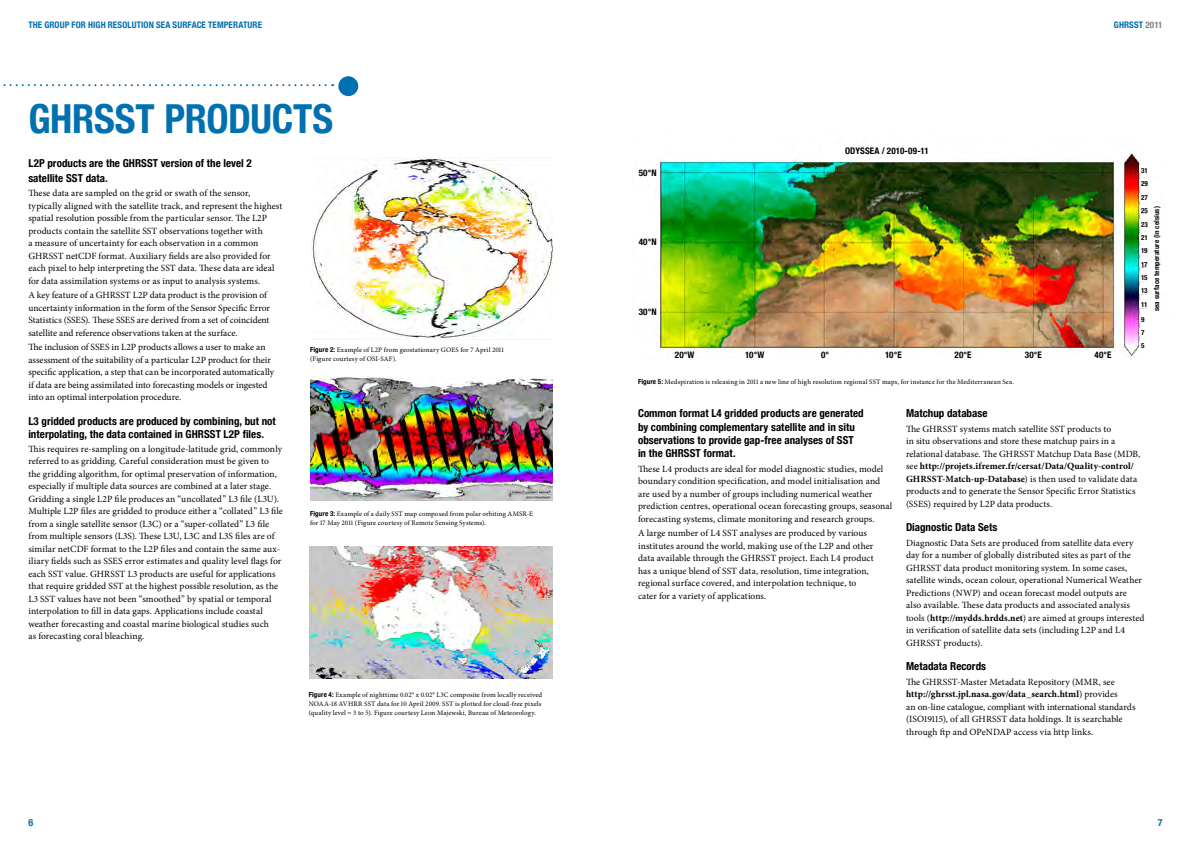
<style>
.page{position:relative;width:1191px;height:842px;background:#fff}
.page>*{position:absolute;margin:0;border:0;box-sizing:border-box;transform-origin:0 0}
.t1{font:700 condensed 40px "Helvetica Neue";letter-spacing:-.01em;color:#0070b0}
.t2{font:700 condensed 11px/13.2px "Helvetica Neue";letter-spacing:.005em;color:#000}
.t3{font:700 condensed 10px "Helvetica Neue";color:#0070b0}
.t4{font:9.5px/12.5px "Minion Pro";letter-spacing:.005em;color:#000}
.t5{font:700 condensed 9.1px "Helvetica Neue";letter-spacing:.02em;color:#000}
.t6{font:700 condensed 9px "Helvetica Neue";letter-spacing:.015em;color:#0070b0}
.t7{font:700 condensed 7.1px "Helvetica Neue";letter-spacing:.02em;color:#000}
.t8{font:7px/9px "Minion Pro";letter-spacing:.015em;color:#000}
.s1{color:#818084}
.s2{font-family:"Helvetica Neue";font-weight:700;font-stretch:condensed}
.s3{font-weight:700}
</style>
<div class="page">
<img style="left:312px;top:157px;width:241px;height:182px">
<img style="left:310px;top:376px;width:243px;height:124px">
<img style="left:309px;top:547px;width:244px;height:132px">
<svg style="left:3px;top:84px;width:330px;height:2px"></svg>
<div style="left:338px;top:76px;width:20px;height:20px;background:#0070b0;border-radius:50%"></div>
<img style="left:652px;top:151px;width:496px;height:208px">
<div style="left:821px;top:145px;width:131px;height:16px;background:#fff"></div>
<div style="left:637px;top:167px;width:21px;height:16px;background:#fff"></div>
<div style="left:637px;top:236px;width:21px;height:16px;background:#fff"></div>
<div style="left:637px;top:306px;width:21px;height:16px;background:#fff"></div>
<div style="left:674px;top:350px;width:21px;height:11px;background:#fff"></div>
<div style="left:744px;top:350px;width:21px;height:11px;background:#fff"></div>
<div style="left:814px;top:350px;width:22px;height:11px;background:#fff"></div>
<div style="left:882px;top:350px;width:22px;height:11px;background:#fff"></div>
<div style="left:952px;top:350px;width:21px;height:11px;background:#fff"></div>
<div style="left:1022px;top:350px;width:22px;height:11px;background:#fff"></div>
<div style="left:1092px;top:350px;width:21px;height:11px;background:#fff"></div>
<div style="left:1139px;top:341px;width:21px;height:7px;background:#fff"></div>
<div style="left:1147px;top:178px;width:12px;height:161px;background:#fff"></div>
<div style="left:1139px;top:328px;width:21px;height:7px;background:#fff"></div>
<div style="left:1139px;top:315px;width:11px;height:7px;background:#fff"></div>
<div style="left:1139px;top:301px;width:11px;height:7px;background:#fff"></div>
<div style="left:1139px;top:287px;width:11px;height:7px;background:#fff"></div>
<div style="left:1139px;top:274px;width:11px;height:7px;background:#fff"></div>
<div style="left:1139px;top:260px;width:11px;height:7px;background:#fff"></div>
<div style="left:1139px;top:246px;width:11px;height:8px;background:#fff"></div>
<div style="left:1139px;top:233px;width:11px;height:7px;background:#fff"></div>
<div style="left:1139px;top:220px;width:11px;height:7px;background:#fff"></div>
<div style="left:1139px;top:206px;width:11px;height:7px;background:#fff"></div>
<div style="left:1139px;top:193px;width:11px;height:7px;background:#fff"></div>
<div style="left:1139px;top:179px;width:11px;height:7px;background:#fff"></div>
<div style="left:1139px;top:166px;width:11px;height:7px;background:#fff"></div>
<p class="t6" style="left:28px;top:20px;width:235px">THE GROUP FOR HIGH RESOLUTION SEA SURFACE TEMPERATURE</p>
<p class="t6" style="left:1114px;top:20px;width:50px">GHRSST <span class="s1">2011</span></p>
<h1 class="t1" style="left:28px;top:94px;width:234px">GHRSST products</h1>
<p class="t2" style="left:28px;top:156px;width:225px;line-height:14.4px">L2P products are the GHRSST version of the level 2 satellite SST data.</p>
<p class="t4" style="left:28px;top:187px;width:256px">These data are sampled on the grid or swath of the sensor, typically aligned with the satellite track, and represent the highest spatial resolution possible from the particular sensor. The L2P products contain the satellite SST observations together with<br>a measure of uncertainty for each observation in a common GHRSST netCDF format. Auxiliary fields are also provided for each pixel to help interpreting the SST data. These data are ideal for data assimilation systems or as input to analysis systems.</p>
<p class="t4" style="left:28px;top:289px;width:243px">A key feature of a GHRSST L2P data product is the provision of uncertainty information in the form of the Sensor Specific Error Statistics (SSES). These SSES are derived from a set of coincident satellite and reference observations taken at the surface.</p>
<p class="t4" style="left:28px;top:341px;width:247px">The inclusion of SSES in L2P products allows a user to make an assessment of the suitability of a particular L2P product for their specific application, a step that can be incorporated automatically if data are being assimilated into forecasting models or ingested into an optimal interpolation procedure.</p>
<p class="t2" style="left:28px;top:414px;width:249px">L3 gridded products are produced by combining, but not interpolating, the data contained in GHRSST L2P files.</p>
<p class="t4" style="left:28px;top:443px;width:256px">This requires re-sampling on a longitude-latitude grid, commonly referred to as gridding. Careful consideration must be given to the gridding algorithm, for optimal preservation of information, especially if multiple data sources are combined at a later stage.<br>Gridding a single L2P file produces an “uncollated” L3 file (L3U).<br>Multiple L2P files are gridded to produce either a “collated” L3 file from a single satellite sensor (L3C) or a “super-collated” L3 file from multiple sensors (L3S). These L3U, L3C and L3S files are of similar netCDF format to the L2P files and contain the same aux&shy;iliary fields such as SSES error estimates and quality level flags for each SST value. GHRSST L3 products are useful for applications that require gridded SST at the highest possible resolution, as the L3 SST values have not been “smoothed” by spatial or temporal interpolation to fill in data gaps. Applications include coastal weather forecasting and coastal marine biological studies such<br>as forecasting coral bleaching.</p>
<p class="t8" style="left:310px;top:345px;width:195px"><span class="s2">Figure 2:</span> Example of L2P from geostationary GOES for 7 April 2011 (Figure courtesy of OSI-SAF).</p>
<p class="t8" style="left:310px;top:509px;width:225px"><span class="s2">Figure 3:</span> Example of a daily SST map composed from polar orbiting AMSR-E for 17 May 2011 (Figure courtesy of Remote Sensing Systems).</p>
<p class="t8" style="left:309px;top:690px;width:235px"><span class="s2">Figure 4:</span> Example of nighttime 0.02° x 0.02° L3C composite from locally received<br>NOAA-18 AVHRR SST data for 10 April 2009. SST is plotted for cloud-free pixels (quality level = 3 to 5). Figure courtesy Leon Majewski, Bureau of Meteorology.</p>
<p class="t5" style="left:638px;top:167px;width:19px">50°N</p>
<p class="t5" style="left:638px;top:236px;width:19px">40°N</p>
<p class="t5" style="left:845px;top:145px;width:85px">ODYSSEA / 2010-09-11</p>
<p class="t5" style="left:638px;top:306px;width:19px">30°N</p>
<p class="t5" style="left:675px;top:350px;width:21px">20°W</p>
<p class="t5" style="left:745px;top:350px;width:21px">10°W</p>
<p class="t5" style="left:821px;top:350px;width:10px">0°</p>
<p class="t5" style="left:885px;top:350px;width:18px">10°E</p>
<p class="t5" style="left:954px;top:350px;width:18px">20°E</p>
<p class="t5" style="left:1025px;top:350px;width:18px">30°E</p>
<p class="t5" style="left:1094px;top:350px;width:19px">40°E</p>
<p class="t8" style="left:638px;top:377px;width:377px"><span class="s2">Figure 5:</span> Medspiration is releasing in 2011 a new line of high resolution regional SST maps, for instance for the Mediterranean Sea.</p>
<p class="t7" style="left:1141px;top:166px;width:8px">31</p>
<p class="t7" style="left:1141px;top:179px;width:9px">29</p>
<p class="t7" style="left:1141px;top:193px;width:8px">27</p>
<p class="t7" style="left:1152px;top:311px;width:106px;rotate:-90deg">sea surface temperature (in celsius)</p>
<p class="t7" style="left:1141px;top:206px;width:8px">25</p>
<p class="t7" style="left:1141px;top:220px;width:8px">23</p>
<p class="t7" style="left:1141px;top:233px;width:8px">21</p>
<p class="t7" style="left:1141px;top:246px;width:8px">19</p>
<p class="t7" style="left:1141px;top:260px;width:8px">17</p>
<p class="t7" style="left:1141px;top:274px;width:8px">15</p>
<p class="t7" style="left:1141px;top:287px;width:8px">13</p>
<p class="t7" style="left:1141px;top:300px;width:8px">11</p>
<p class="t7" style="left:1141px;top:315px;width:5px">9</p>
<p class="t7" style="left:1141px;top:328px;width:5px">7</p>
<p class="t7" style="left:1141px;top:341px;width:5px">5</p>
<p class="t2" style="left:638px;top:407px;width:227px">Common format L4 gridded products are generated by combining complementary satellite and in situ observations to provide gap-free analyses of SST in the GHRSST format.</p>
<p class="t4" style="left:638px;top:462px;width:256px">These L4 products are ideal for model diagnostic studies, model boundary condition specification, and model initialisation and are used by a number of groups including numerical weather prediction centres, operational ocean forecasting groups, seasonal forecasting systems, climate monitoring and research groups.</p>
<p class="t4" style="left:638px;top:527px;width:237px">A large number of L4 SST analyses are produced by various institutes around the world, making use of the L2P and other data available through the GHRSST project. Each L4 product has a unique blend of SST data, resolution, time integration, regional surface covered, and interpolation technique, to cater for a variety of applications.</p>
<p class="t2" style="left:906px;top:407px;width:83px">Matchup database</p>
<p class="t4" style="left:906px;top:423px;width:236px">The GHRSST systems match satellite SST products to<br>in situ observations and store these matchup pairs in a relational database. The GHRSST Matchup Data Base (MDB, see <span class="s3">http://projets.ifremer.fr/cersat/Data/Quality-control/ GHRSST-Match-up-Database</span>) is then used to validate data products and to generate the Sensor Specific Error Statistics (SSES) required by L2P data products.</p>
<p class="t2" style="left:906px;top:521px;width:93px">Diagnostic Data Sets</p>
<p class="t4" style="left:906px;top:536px;width:240px">Diagnostic Data Sets are produced from satellite data every day for a number of globally distributed sites as part of the GHRSST data product monitoring system. In some cases, satellite winds, ocean colour, operational Numerical Weather Predictions (NWP) and ocean forecast model outputs are also available. These data products and associated analysis tools (<span class="s3">http://mydds.hrdds.net</span>) are aimed at groups interested in verification of satellite data sets (including L2P and L4<br>GHRSST products).</p>
<p class="t2" style="left:906px;top:659px;width:82px">Metadata Records</p>
<p class="t4" style="left:906px;top:675px;width:231px">The GHRSST-Master Metadata Repository (MMR, see <span class="s3">http://ghrsst.jpl.nasa.gov/data_search.html</span>) provides<br>an on-line catalogue, compliant with international standards (ISO19115), of all GHRSST data holdings. It is searchable through ftp and OPeNDAP access via http links.</p>
<p class="t3" style="left:28px;top:816px;width:6px">6</p>
<p class="t3" style="left:1157px;top:816px;width:6px">7</p>
</div>
